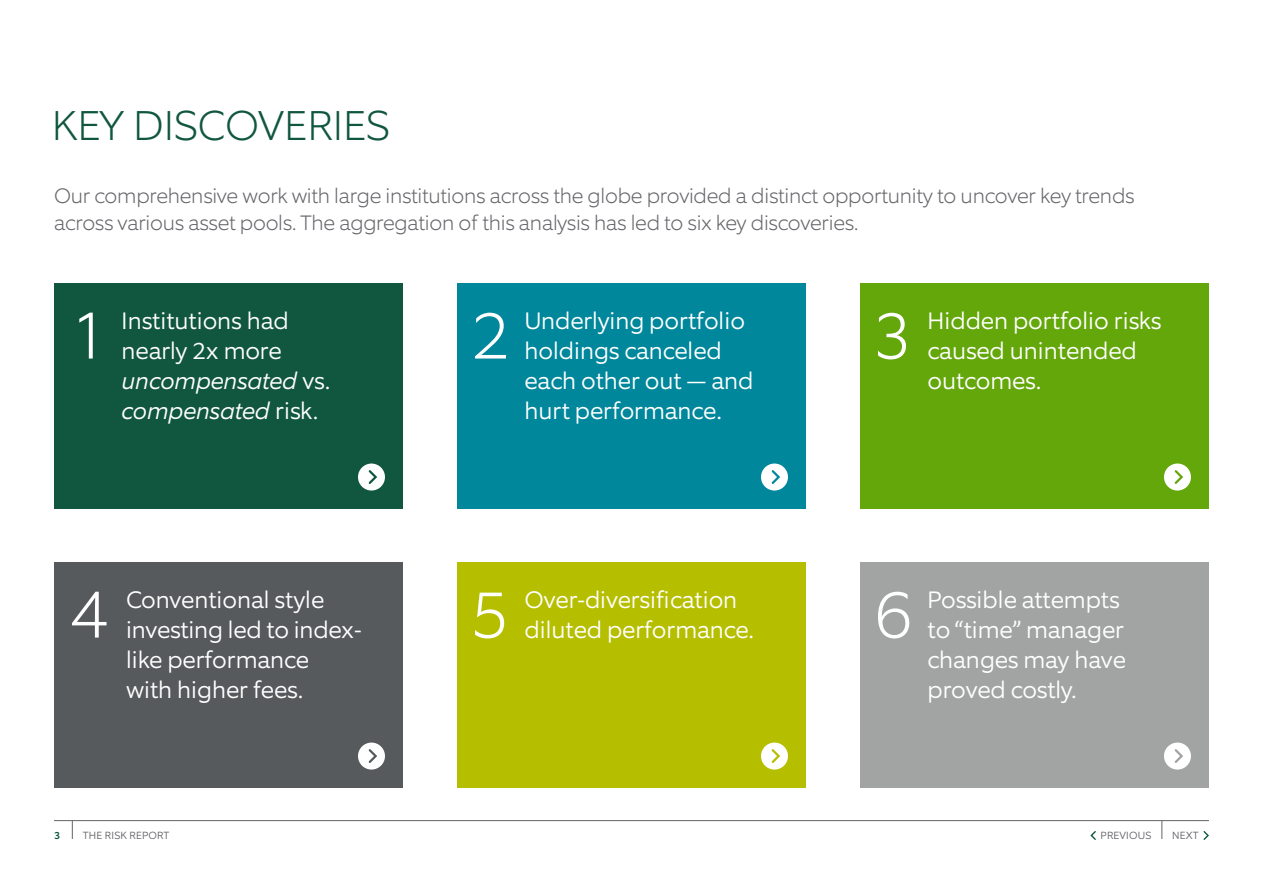
<style>
.page{position:relative;width:1263px;height:893px;background:#fff}
.page>*{position:absolute;margin:0;border:0;box-sizing:border-box;transform-origin:0 0}
.KD_Descriptions{font:200 67.5px "Equip";color:#fff}
.Section_Titles{font:200 42px "Equip";color:#115740}
.KD_Descriptions-2{font:300 24px/30px "Equip";letter-spacing:-.01em;color:#fff}
.Intro{font:200 21px/27px "Equip";letter-spacing:-.01em;color:#646469}
.t1{font:300 10.5px "Equip";letter-spacing:.01em;color:#646469}
.t2{font:500 10.5px "Equip";color:#115740}
.s1{font-style:italic}
</style>
<div class="page">
<div style="left:54px;top:284px;width:349px;height:224px;background:#115740"></div>
<div style="left:457px;top:284px;width:349px;height:224px;background:#00879b"></div>
<div style="left:860px;top:284px;width:349px;height:224px;background:#64a70b"></div>
<div style="left:358px;top:463px;width:27px;height:27px;background:#fff;border-radius:50%"></div>
<svg style="left:368px;top:470px;width:9px;height:14px"></svg>
<div style="left:761px;top:463px;width:27px;height:27px;background:#fff;border-radius:50%"></div>
<svg style="left:771px;top:470px;width:9px;height:14px"></svg>
<div style="left:1164px;top:463px;width:27px;height:27px;background:#fff;border-radius:50%"></div>
<svg style="left:1174px;top:470px;width:9px;height:14px"></svg>
<div style="left:457px;top:562px;width:349px;height:225px;background:#b6be00"></div>
<div style="left:860px;top:562px;width:349px;height:225px;background:#a2a4a3"></div>
<div style="left:54px;top:562px;width:349px;height:225px;background:#565a5c"></div>
<div style="left:358px;top:742px;width:27px;height:27px;background:#fff;border-radius:50%"></div>
<svg style="left:368px;top:749px;width:9px;height:14px"></svg>
<div style="left:761px;top:742px;width:27px;height:27px;background:#fff;border-radius:50%"></div>
<svg style="left:771px;top:749px;width:9px;height:14px"></svg>
<div style="left:1164px;top:742px;width:27px;height:27px;background:#fff;border-radius:50%"></div>
<svg style="left:1174px;top:749px;width:9px;height:14px"></svg>
<hr style="left:54px;top:820px;width:1155px;height:1px;background:#646469">
<svg style="left:1203px;top:831px;width:6px;height:9px"></svg>
<svg style="left:1090px;top:831px;width:6px;height:9px"></svg>
<svg style="left:72px;top:821px;width:1px;height:18px"></svg>
<svg style="left:1161px;top:821px;width:1px;height:18px"></svg>
<p class="Section_Titles" style="left:52px;top:98px;width:340px">KEY DISCOVERIES</p>
<p class="Intro" style="left:54px;top:182px;width:1082px">Our comprehensive work with large institutions across the globe provided a distinct opportunity to uncover key trends across various asset pools. The aggregation of this analysis has led to six key discoveries.</p>
<p class="KD_Descriptions" style="left:70px;top:292px;width:40px">1</p>
<p class="KD_Descriptions-2" style="left:121px;top:305px;width:210px">Institutions had nearly 2x more <span class="s1">uncompensated</span> vs. <span class="s1">compensated</span> risk.</p>
<p class="KD_Descriptions" style="left:472px;top:292px;width:40px">2</p>
<p class="KD_Descriptions-2" style="left:524px;top:305px;width:231px">Underlying portfolio holdings canceled each other out — and hurt performance.</p>
<p class="KD_Descriptions" style="left:873px;top:292px;width:40px">3</p>
<p class="KD_Descriptions-2" style="left:927px;top:305px;width:235px">Hidden portfolio risks caused unintended outcomes.</p>
<p class="KD_Descriptions" style="left:70px;top:571px;width:40px">4</p>
<p class="KD_Descriptions-2" style="left:126px;top:584px;width:237px">Conventional style investing led to index&shy;like performance<br>with higher fees.</p>
<p class="KD_Descriptions" style="left:470px;top:571px;width:40px">5</p>
<p class="KD_Descriptions-2" style="left:524px;top:584px;width:231px">Over-diversification diluted performance.</p>
<p class="KD_Descriptions" style="left:874px;top:571px;width:40px">6</p>
<p class="KD_Descriptions-2" style="left:927px;top:584px;width:200px">Possible attempts to “time” manager changes may have proved costly.</p>
<p class="t2" style="left:54px;top:829px;width:8px">3</p>
<p class="t1" style="left:83px;top:829px;width:88px">THE RISK REPORT</p>
<p class="t1" style="left:1100px;top:829px;width:52px">PREVIOUS</p>
<p class="t1" style="left:1172px;top:829px;width:28px">NEXT</p>
</div>
